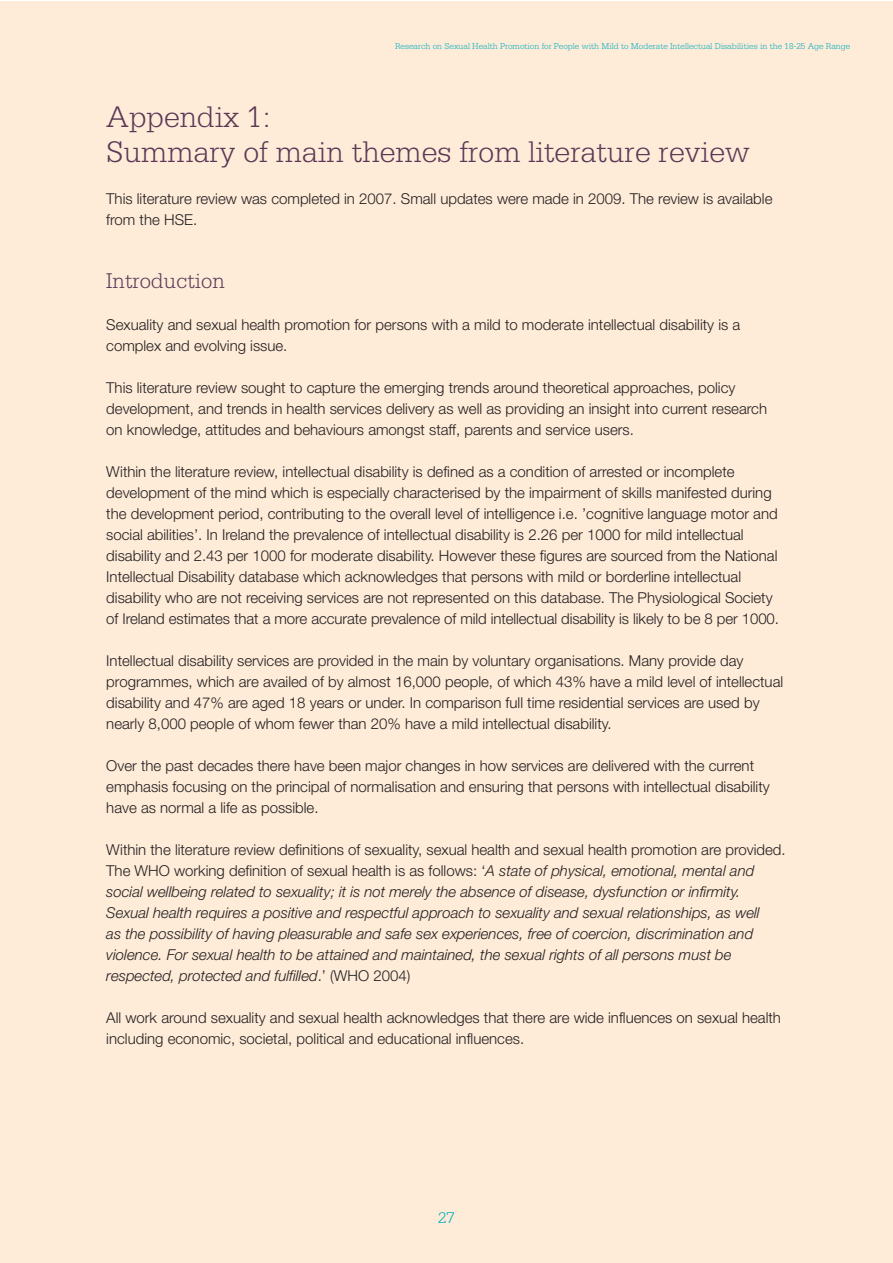
<style>
.page{position:relative;width:893px;height:1263px;background:#fff}
.page>*{position:absolute;margin:0;border:0;box-sizing:border-box;transform-origin:0 0}
.t1{font:300 31.5px/34.5px "Serifa";color:#5a3856}
.t2{font:300 22.5px "Serifa";color:#5a3856}
.t3{font:300 16.5px "Serifa";color:#00aebc}
.t4{font:300 15px/21px "Helvetica Neue";color:#231f20}
.t5{font:italic 300 15px/21px "Helvetica Neue CE";color:#231f20}
.t6{font:300 9px "Serifa";color:#00aebc}
.s1{font-family:"Helvetica Neue CE";font-style:italic}
.s2{font-family:"Helvetica Neue";font-style:normal}
</style>
<div class="page">
<div style="left:0;top:1px;width:892px;height:1262px;background:#feebd8"></div>
<p class="t6" style="left:395px;top:41px;width:457px">Research on Sexual Health Promotion for People with Mild to Moderate Intellectual Disabilities in the 18-25 Age Range</p>
<h1 class="t1" style="left:106px;top:99px;width:645px">Appendix 1:<br>Summary of main themes from literature review</h1>
<p class="t4" style="left:106px;top:188px;width:668px">This literature review was completed in 2007. Small updates were made in 2009. The review is available from the HSE.</p>
<h2 class="t2" style="left:106px;top:268px;width:120px">Introduction</h2>
<p class="t4" style="left:106px;top:314px;width:635px">Sexuality and sexual health promotion for persons with a mild to moderate intellectual disability is a complex and evolving issue.</p>
<p class="t4" style="left:106px;top:377px;width:662px">This literature review sought to capture the emerging trends around theoretical approaches, policy development, and trends in health services delivery as well as providing an insight into current research on knowledge, attitudes and behaviours amongst staff, parents and service users.</p>
<p class="t4" style="left:106px;top:461px;width:674px">Within the literature review, intellectual disability is defined as a condition of arrested or incomplete development of the mind which is especially characterised by the impairment of skills manifested during the development period, contributing to the overall level of intelligence i.e. ’cognitive language motor and social abilities’. In Ireland the prevalence of intellectual disability is 2.26 per 1000 for mild intellectual disability and 2.43 per 1000 for moderate disability. However these figures are sourced from the National Intellectual Disability database which acknowledges that persons with mild or borderline intellectual disability who are not receiving services are not represented on this database. The Physiological Society of Ireland estimates that a more accurate prevalence of mild intellectual disability is likely to be 8 per 1000.</p>
<p class="t4" style="left:106px;top:650px;width:678px">Intellectual disability services are provided in the main by voluntary organisations. Many provide day programmes, which are availed of by almost 16,000 people, of which 43% have a mild level of intellectual disability and 47% are aged 18 years or under. In comparison full time residential services are used by nearly 8,000 people of whom fewer than 20% have a mild intellectual disability.</p>
<p class="t4" style="left:106px;top:755px;width:665px">Over the past decades there have been major changes in how services are delivered with the current emphasis focusing on the principal of normalisation and ensuring that persons with intellectual disability have as normal a life as possible.</p>
<p class="t4" style="left:106px;top:839px;width:681px">Within the literature review definitions of sexuality, sexual health and sexual health promotion are provided.<br>The WHO working definition of sexual health is as follows: ‘<span class="s1">A state of physical, emotional, mental and</span></p>
<p class="t5" style="left:106px;top:881px;width:655px">social wellbeing related to sexuality; it is not merely the absence of disease, dysfunction or infirmity.<br>Sexual health requires a positive and respectful approach to sexuality and sexual relationships, as well as the possibility of having pleasurable and safe sex experiences, free of coercion, discrimination and violence. For sexual health to be attained and maintained, the sexual rights of all persons must be respected, protected and fulfilled<span class="s2">.’ (WHO 2004)</span></p>
<p class="t4" style="left:106px;top:1007px;width:676px">All work around sexuality and sexual health acknowledges that there are wide influences on sexual health including economic, societal, political and educational influences.</p>
<p class="t3" style="left:438px;top:1208px;width:18px">27</p>
</div>
